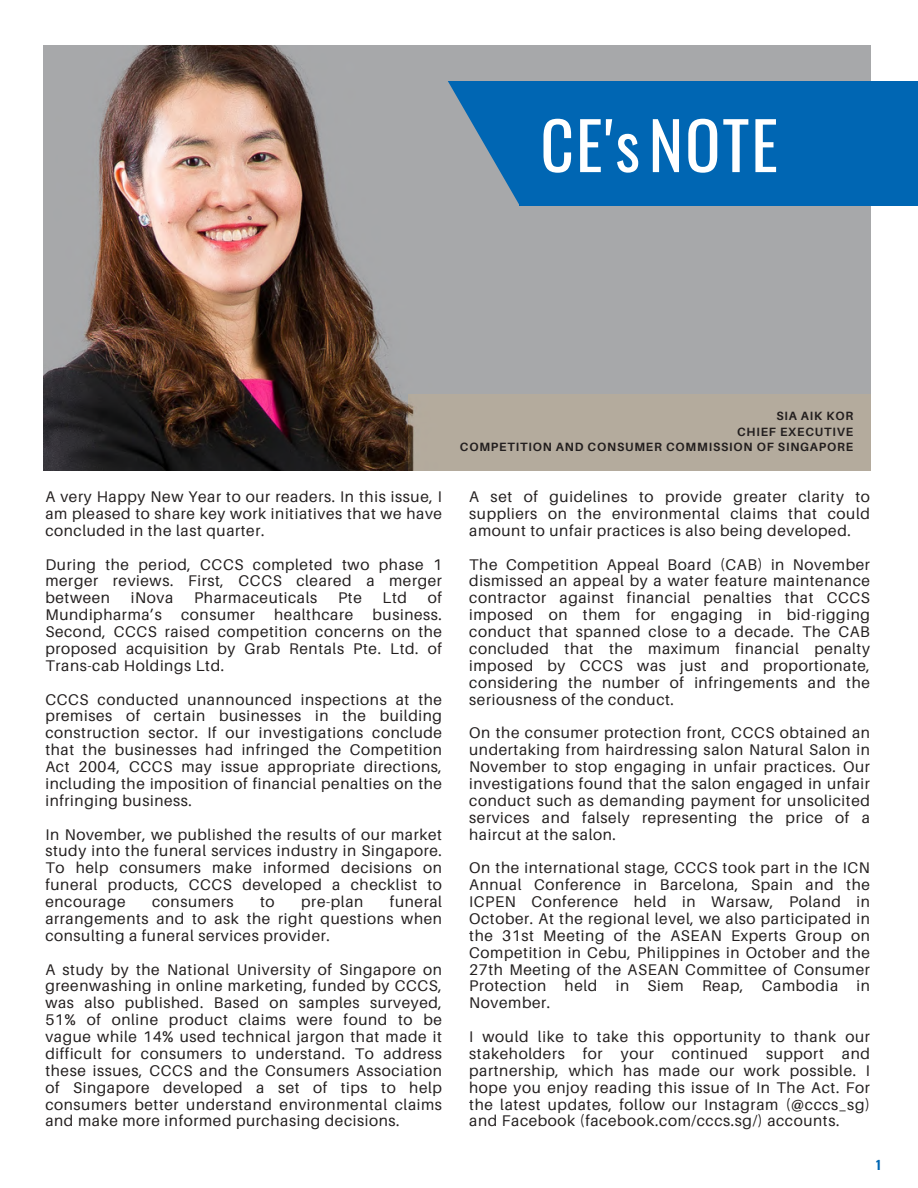
<style>
.page{position:relative;width:918px;height:1188px;background:#fff}
.page>*{position:absolute;margin:0;border:0;box-sizing:border-box;transform-origin:0 0}
.t1{font:65.4px "Oswald";letter-spacing:.03em;color:#fff}
.t2{font:15.45px/16.8px "Aileron";letter-spacing:.04em;color:#231f1f;text-align:justify}
.t3{font:700 12.45px "Oswald";color:#0066b3}
.t4{font:700 12px "Aileron";letter-spacing:.07em;color:#231f1f}
</style>
<div class="page">
<img style="left:44px;top:46px;width:827px;height:425px">
<svg style="left:448px;top:81px;width:72px;height:125px;background:#5487ae"></svg>
<div style="left:520px;top:81px;width:398px;height:125px;background:#0066b3"></div>
<div style="left:409px;top:394px;width:462px;height:77px;background:#b4ab9d"></div>
<h2 class="t1" style="left:540px;top:94px;width:239px">CE'sNOTE</h2>
<p class="t2" style="left:45px;top:488px;width:398px">A very Happy New Year to our readers. In this issue, I am pleased to share key work initiatives that we have concluded in the last quarter.</p>
<p class="t2" style="left:45px;top:555px;width:398px">During the period, CCCS completed two phase 1 merger reviews. First, CCCS cleared a merger between</p>
<p class="t2" style="left:131px;top:589px;width:44px">iNova</p>
<p class="t2" style="left:194px;top:589px;width:125px">Pharmaceuticals</p>
<p class="t2" style="left:338px;top:589px;width:25px">Pte</p>
<p class="t2" style="left:383px;top:589px;width:26px">Ltd</p>
<p class="t2" style="left:428px;top:589px;width:16px">of</p>
<p class="t2" style="left:45px;top:606px;width:118px">Mundipharma’s</p>
<p class="t2" style="left:181px;top:606px;width:75px">consumer</p>
<p class="t2" style="left:274px;top:606px;width:81px">healthcare</p>
<p class="t2" style="left:45px;top:606px;width:398px;text-indent:327px">business.<br>Second, CCCS raised competition concerns on the proposed acquisition by Grab Rentals Pte. Ltd. of Trans-cab Holdings Ltd.</p>
<p class="t2" style="left:45px;top:690px;width:398px">CCCS conducted unannounced inspections at the premises of certain businesses in the building construction sector. If our investigations conclude that the businesses had infringed the Competition Act 2004, CCCS may issue appropriate directions, including the imposition of financial penalties on the infringing business.</p>
<p class="t2" style="left:45px;top:825px;width:398px">In November, we published the results of our market study into the funeral services industry in Singapore.<br>To help consumers make informed decisions on funeral products, CCCS developed a checklist to encourage</p>
<p class="t2" style="left:45px;top:893px;width:398px;text-indent:345px">funeral arrangements and to ask the right questions when consulting a funeral services provider.</p>
<p class="t2" style="left:45px;top:960px;width:398px">A study by the National University of Singapore on greenwashing in online marketing, funded by CCCS, was also published. Based on samples surveyed, 51% of online product claims were found to be vague while 14% used technical jargon that made it difficult for consumers to understand. To address these issues, CCCS and the Consumers Association of Singapore developed a set of tips to help consumers better understand environmental claims and make more informed purchasing decisions.</p>
<p class="t2" style="left:152px;top:893px;width:83px">consumers</p>
<p class="t2" style="left:260px;top:893px;width:16px">to</p>
<p class="t2" style="left:301px;top:893px;width:64px">pre-plan</p>
<h2 class="t4" style="left:776px;top:408px;width:78px">SIA AIK KOR</h2>
<h2 class="t4" style="left:737px;top:424px;width:118px">CHIEF EXECUTIVE</h2>
<h2 class="t4" style="left:460px;top:440px;width:395px">COMPETITION AND CONSUMER COMMISSION OF SINGAPORE</h2>
<h1 class="t2" style="left:469px;top:488px;width:402px">A set of guidelines to provide greater clarity to suppliers on the environmental claims that could amount to unfair practices is also being developed.</h1>
<p class="t2" style="left:469px;top:555px;width:402px">The Competition Appeal Board (CAB) in November dismissed an appeal by a water feature maintenance contractor against financial penalties that CCCS imposed on them for engaging in bid-rigging conduct that spanned close to a decade. The CAB concluded that the maximum financial penalty imposed by CCCS was just and proportionate, considering the number of infringements and the seriousness of the conduct.</p>
<h2 class="t2" style="left:469px;top:724px;width:402px">On the consumer protection front, CCCS obtained an undertaking from hairdressing salon Natural Salon in November to stop engaging in unfair practices. Our investigations found that the salon engaged in unfair conduct such as demanding payment for unsolicited services and falsely representing the price of a haircut at the salon.</h2>
<h2 class="t2" style="left:469px;top:859px;width:402px">On the international stage, CCCS took part in the ICN Annual Conference in Barcelona, Spain and the ICPEN Conference held in Warsaw, Poland in October. At the regional level, we also participated in the 31st Meeting of the ASEAN Experts Group on Competition in Cebu, Philippines in October and the 27th Meeting of the ASEAN Committee of Consumer Protection held in Siem Reap, Cambodia in November.</h2>
<h2 class="t2" style="left:469px;top:1028px;width:402px">I would like to take this opportunity to thank our stakeholders for your continued support and partnership, which has made our work possible. I hope you enjoy reading this issue of In The Act. For the latest updates, follow our Instagram (@cccs_sg) and Facebook (facebook.com/cccs.sg/) accounts.</h2>
<h2 class="t3" style="left:876px;top:1155px;width:6px">1</h2>
</div>
